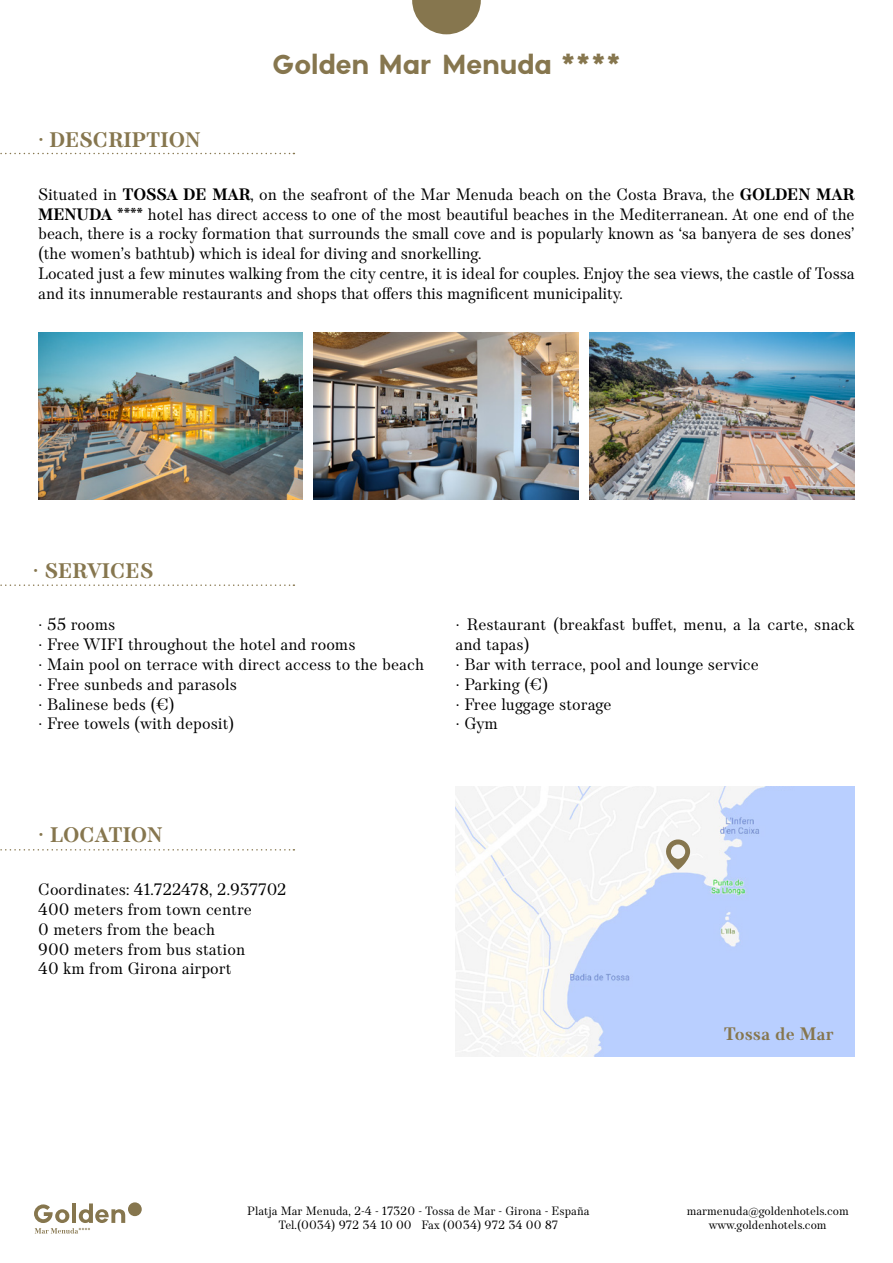
<style>
.page{position:relative;width:893px;height:1263px;background:#fff}
.page>*{position:absolute;margin:0;border:0;box-sizing:border-box;transform-origin:0 0}
.t1{font:700 27px "Pantra";letter-spacing:-.03em;color:#86764e}
.t2{font:700 21px "TT Barrels";color:#86764e}
.t3{font:700 18px "TT Barrels";color:#86764e}
.t4{font:16.5px/19.8px "TT Barrels";letter-spacing:-.01em;color:#000}
.t5{font:12px/14.4px "TT Barrels";color:#000;text-align:center}
.s1{font-weight:700}
</style>
<div class="page">
<svg style="left:34px;top:1203px;width:91px;height:30px"></svg>
<div style="left:128px;top:1202px;width:14px;height:14px;background:#86764e;border-radius:50%"></div>
<svg style="left:412px;top:0;width:69px;height:34px"></svg>
<img style="left:456px;top:787px;width:399px;height:269px">
<img style="left:590px;top:332px;width:265px;height:168px">
<img style="left:38px;top:332px;width:265px;height:168px">
<svg style="left:0;top:153px;width:294px;height:1px"></svg>
<svg style="left:0;top:584px;width:294px;height:2px"></svg>
<svg style="left:0;top:849px;width:294px;height:1px"></svg>
<svg style="left:665px;top:838px;width:25px;height:32px"></svg>
<img style="left:314px;top:332px;width:264px;height:168px">
<p class="t2" style="left:38px;top:127px;width:164px">· DESCRIPTION</p>
<h1 class="t1" style="left:272px;top:48px;width:351px">Golden Mar Menuda ****</h1>
<p class="t4" style="left:38px;top:185px;width:818px">Situated in <span class="s1">TOSSA DE MAR</span>, on the seafront of the Mar Menuda beach on the Costa Brava, the <span class="s1">GOLDEN MAR MENUDA ****</span> hotel has direct access to one of the most beautiful beaches in the Mediterranean. At one end of the beach, there is a rocky formation that surrounds the small cove and is popularly known as ‘sa banyera de ses dones’ (the women’s bathtub) which is ideal for diving and snorkelling.<br>Located just a few minutes walking from the city centre, it is ideal for couples. Enjoy the sea views, the castle of Tossa and its innumerable restaurants and shops that offers this magnificent municipality.</p>
<p class="t2" style="left:33px;top:558px;width:122px">· SERVICES</p>
<p class="t4" style="left:38px;top:615px;width:387px">· 55 rooms<br>· Free WIFI throughout the hotel and rooms<br>· Main pool on terrace with direct access to the beach · Free sunbeds and parasols<br>· Balinese beds (€)<br>· Free towels (with deposit)</p>
<p class="t4" style="left:455px;top:615px;width:401px">· Restaurant (breakfast buffet, menu, a la carte, snack and tapas)<br>· Bar with terrace, pool and lounge service<br>· Parking (€)<br>· Free luggage storage<br>· Gym</p>
<p class="t2" style="left:38px;top:822px;width:126px">· LOCATION</p>
<p class="t4" style="left:38px;top:880px;width:250px">Coordinates: 41.722478, 2.937702<br>400 meters from town centre<br>0 meters from the beach<br>900 meters from bus station<br>40 km from Girona airport</p>
<p class="t3" style="left:724px;top:1023px;width:111px">Tossa de Mar</p>
<p class="t5" style="left:247px;top:1204px;width:344px">Platja Mar Menuda, 2-4 - 17320 - Tossa de Mar - Girona - España<br>Tel.(0034) 972 34 10 00 Fax (0034) 972 34 00 87</p>
<p class="t5" style="left:687px;top:1204px;width:163px">marmenuda@goldenhotels.com www.goldenhotels.com</p>
</div>
